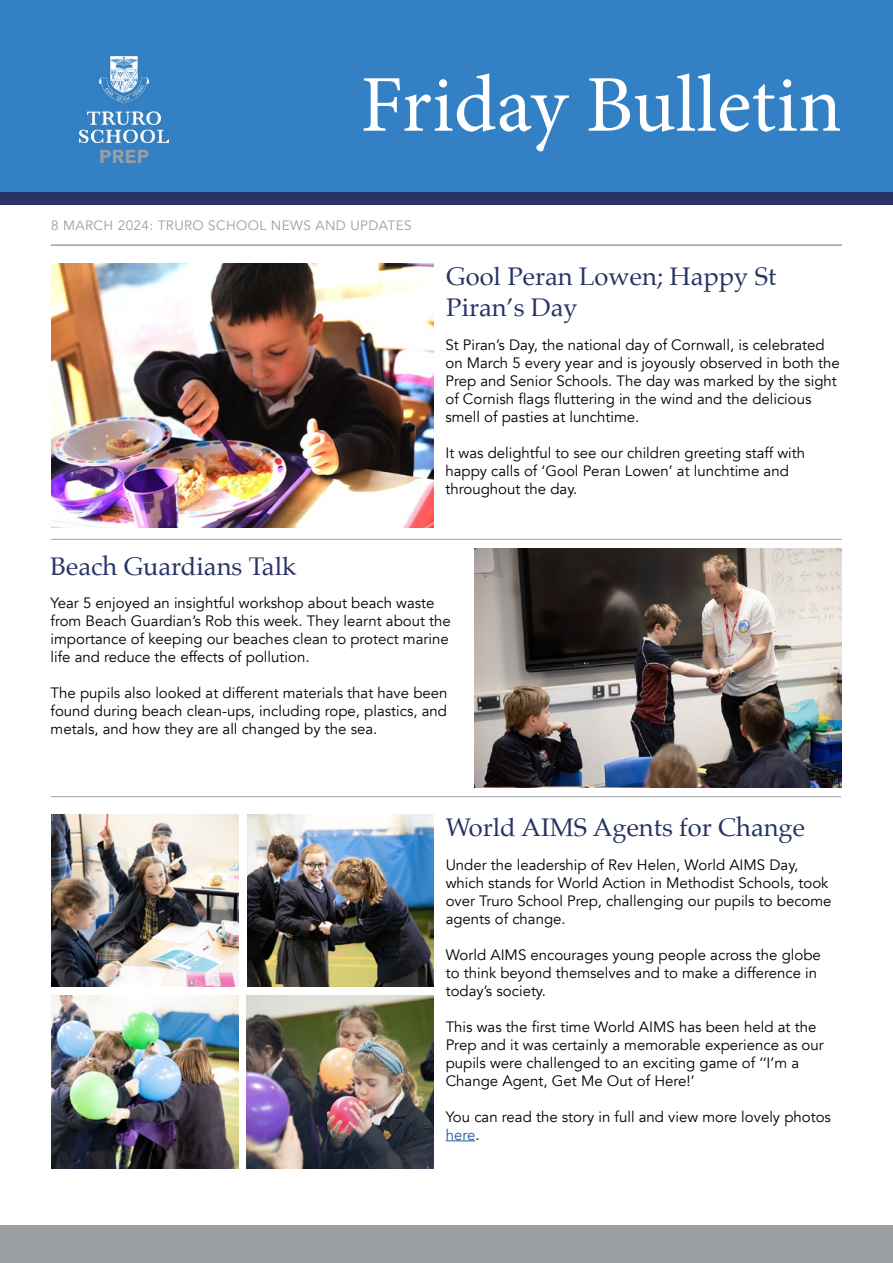
<style>
.page{position:relative;width:893px;height:1263px;background:#fff}
.page>*{position:absolute;margin:0;border:0;box-sizing:border-box;transform-origin:0 0}
.t1{font:80.55px "Minion Pro";color:#fff}
.t2{font:25.5px/30.6px "Palatino";color:#273465}
.t3{font:900 18.75px "Avenir";color:#9b9ea2;scale:1.04 1}
.t4{font:15px/18px "Avenir";color:#000}
.t5{font:13.5px "Avenir";letter-spacing:.03em;color:#9b9ea2}
.s1{color:#275b9b}
</style>
<div class="page">
<div style="left:0;top:1226px;width:893px;height:37px;background:#9b9ea2"></div>
<div style="left:0;top:191px;width:893px;height:14px;background:#273465"></div>
<div style="left:0;top:0;width:893px;height:191px;background:#3381c4"></div>
<svg style="left:79px;top:142px;width:54px;height:1px"></svg>
<img style="left:79px;top:57px;width:90px;height:85px">
<hr style="left:51px;top:244px;width:791px;height:2px;background:#9b9ea2">
<img style="left:51px;top:264px;width:383px;height:264px">
<img style="left:475px;top:549px;width:366px;height:238px">
<hr style="left:51px;top:539px;width:791px;height:1px;background:#9b9ea2">
<hr style="left:51px;top:796px;width:790px;height:1px;background:#9b9ea2">
<svg style="left:446px;top:1140px;width:29px;height:1px"></svg>
<img style="left:51px;top:814px;width:187px;height:173px">
<img style="left:247px;top:814px;width:187px;height:173px">
<img style="left:51px;top:996px;width:187px;height:172px">
<img style="left:247px;top:996px;width:187px;height:172px">
<p class="t3" style="left:99px;top:141px;width:50px">PREP</p>
<h1 class="t1" style="left:360px;top:51px;width:483px">Friday Bulletin</h1>
<p class="t5" style="left:51px;top:217px;width:362px">8 MARCH 2024: TRURO SCHOOL NEWS AND UPDATES</p>
<h2 class="t2" style="left:446px;top:261px;width:332px">Gool Peran Lowen; Happy St<br>Piran’s Day</h2>
<p class="t4" style="left:445px;top:337px;width:396px">St Piran’s Day, the national day of Cornwall, is celebrated on March 5 every year and is joyously observed in both the Prep and Senior Schools. The day was marked by the sight of Cornish flags fluttering in the wind and the delicious smell of pasties at lunchtime.</p>
<p class="t4" style="left:445px;top:445px;width:361px">It was delightful to see our children greeting staff with happy calls of ‘Gool Peran Lowen’ at lunchtime and throughout the day.</p>
<h2 class="t2" style="left:51px;top:551px;width:247px">Beach Guardians Talk</h2>
<p class="t4" style="left:51px;top:594px;width:402px">Year 5 enjoyed an insightful workshop about beach waste from Beach Guardian’s Rob this week. They learnt about the importance of keeping our beaches clean to protect marine life and reduce the effects of pollution.</p>
<p class="t4" style="left:51px;top:684px;width:398px;text-align:justify">The pupils also looked at different materials that have been found during beach clean-ups, including rope, plastics, and metals, and how they are all changed by the sea.</p>
<h2 class="t2" style="left:446px;top:811px;width:361px">World AIMS Agents for Change</h2>
<p class="t4" style="left:446px;top:856px;width:387px">Under the leadership of Rev Helen, World AIMS Day, which stands for World Action in Methodist Schools, took over Truro School Prep, challenging our pupils to become agents of change.</p>
<p class="t4" style="left:446px;top:946px;width:377px">World AIMS encourages young people across the globe to think beyond themselves and to make a difference in today’s society.</p>
<p class="t4" style="left:446px;top:1018px;width:380px">This was the first time World AIMS has been held at the Prep and it was certainly a memorable experience as our pupils were challenged to an exciting game of ‘‘I’m a Change Agent, Get Me Out of Here!’</p>
<p class="t4" style="left:446px;top:1108px;width:387px">You can read the story in full and view more lovely photos <span class="s1">here</span>.</p>
</div>
